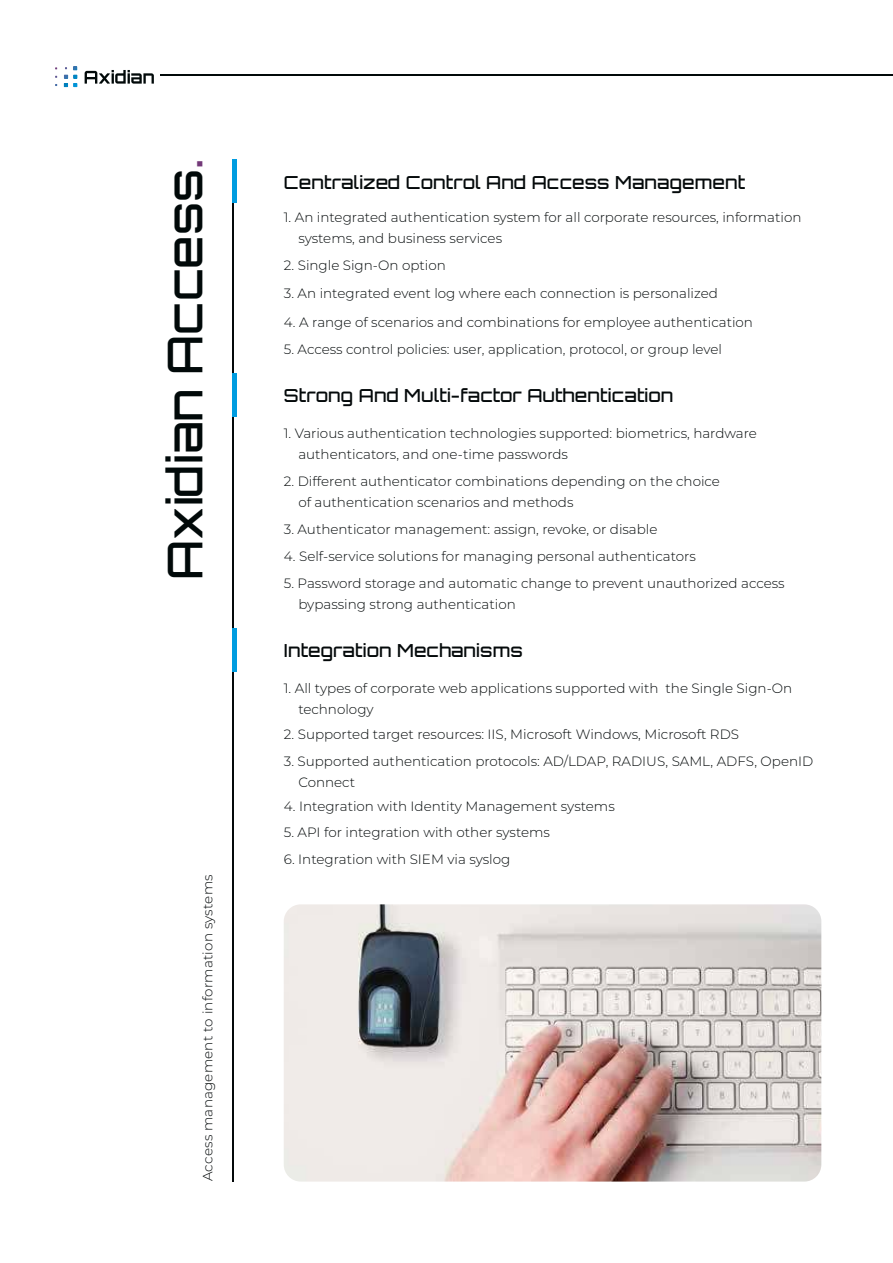
<style>
.page{position:relative;width:893px;height:1263px;background:#fff}
.page>*{position:absolute;margin:0;border:0;box-sizing:border-box;transform-origin:0 0}
.t1{font:500 48px "Orbitron";color:#010909}
.t2{font:500 18px "Orbitron";letter-spacing:.01em;color:#04090a}
.t3{font:300 13.5px/21px "Montserrat";color:#04090a}
.s1{color:#733979}
</style>
<div class="page">
<hr style="left:160px;top:75px;width:733px;height:1px;background:#010909">
<hr style="left:233px;top:161px;width:1px;height:1020px;background:#04090a">
<img style="left:284px;top:904px;width:537px;height:277px">
<hr style="left:233px;top:373px;width:4px;height:44px;background:#009ce0">
<hr style="left:233px;top:628px;width:4px;height:43px;background:#009ce0">
<hr style="left:233px;top:159px;width:4px;height:44px;background:#009ce0">
<svg style="left:85px;top:70px;width:69px;height:14px"></svg>
<svg style="left:64px;top:66px;width:13px;height:21px"></svg>
<h1 class="t1" style="left:166px;top:580px;width:422px;rotate:-90deg">Axidian Access<span class="s1">.</span></h1>
<p class="t3" style="left:198px;top:1181px;width:308px;rotate:-90deg">Access management to information systems</p>
<h2 class="t2" style="left:284px;top:175px;width:463px">Centralized Control And Access Management</h2>
<p class="t3" style="left:298px;top:207px;width:505px;text-indent:-14px">1. An integrated authentication system for all corporate resources, information systems, and business services</p>
<p class="t3" style="left:284px;top:255px;width:164px">2. Single Sign-On option</p>
<p class="t3" style="left:284px;top:284px;width:436px">3. An integrated event log where each connection is personalized</p>
<p class="t3" style="left:284px;top:312px;width:471px">4. A range of scenarios and combinations for employee authentication</p>
<p class="t3" style="left:284px;top:339px;width:440px">5. Access control policies: user, application, protocol, or group level</p>
<h2 class="t2" style="left:284px;top:388px;width:391px">Strong And Multi-factor Authentication</h2>
<p class="t3" style="left:298px;top:423px;width:460px;text-indent:-14px">1. Various authentication technologies supported: biometrics, hardware authenticators, and one-time passwords</p>
<p class="t3" style="left:298px;top:471px;width:423px;text-indent:-14px">2. Different authenticator combinations depending on the choice of authentication scenarios and methods</p>
<p class="t3" style="left:284px;top:519px;width:375px">3. Authenticator management: assign, revoke, or disable</p>
<p class="t3" style="left:284px;top:546px;width:414px">4. Self-service solutions for managing personal authenticators</p>
<p class="t3" style="left:298px;top:573px;width:488px;text-indent:-14px">5. Password storage and automatic change to prevent unauthorized access bypassing strong authentication</p>
<h2 class="t2" style="left:284px;top:643px;width:240px">Integration Mechanisms</h2>
<p class="t3" style="left:298px;top:678px;width:495px;text-indent:-14px">1. All types of corporate web applications supported with the Single Sign-On technology</p>
<p class="t3" style="left:284px;top:724px;width:457px">2. Supported target resources: IIS, Microsoft Windows, Microsoft RDS</p>
<p class="t3" style="left:298px;top:751px;width:516px;text-indent:-14px">3. Supported authentication protocols: AD/LDAP, RADIUS, SAML, ADFS, OpenID<br>Connect</p>
<p class="t3" style="left:284px;top:796px;width:332px">4. Integration with Identity Management systems</p>
<p class="t3" style="left:284px;top:822px;width:268px">5. API for integration with other systems</p>
<p class="t3" style="left:284px;top:849px;width:228px">6. Integration with SIEM via syslog</p>
</div>
